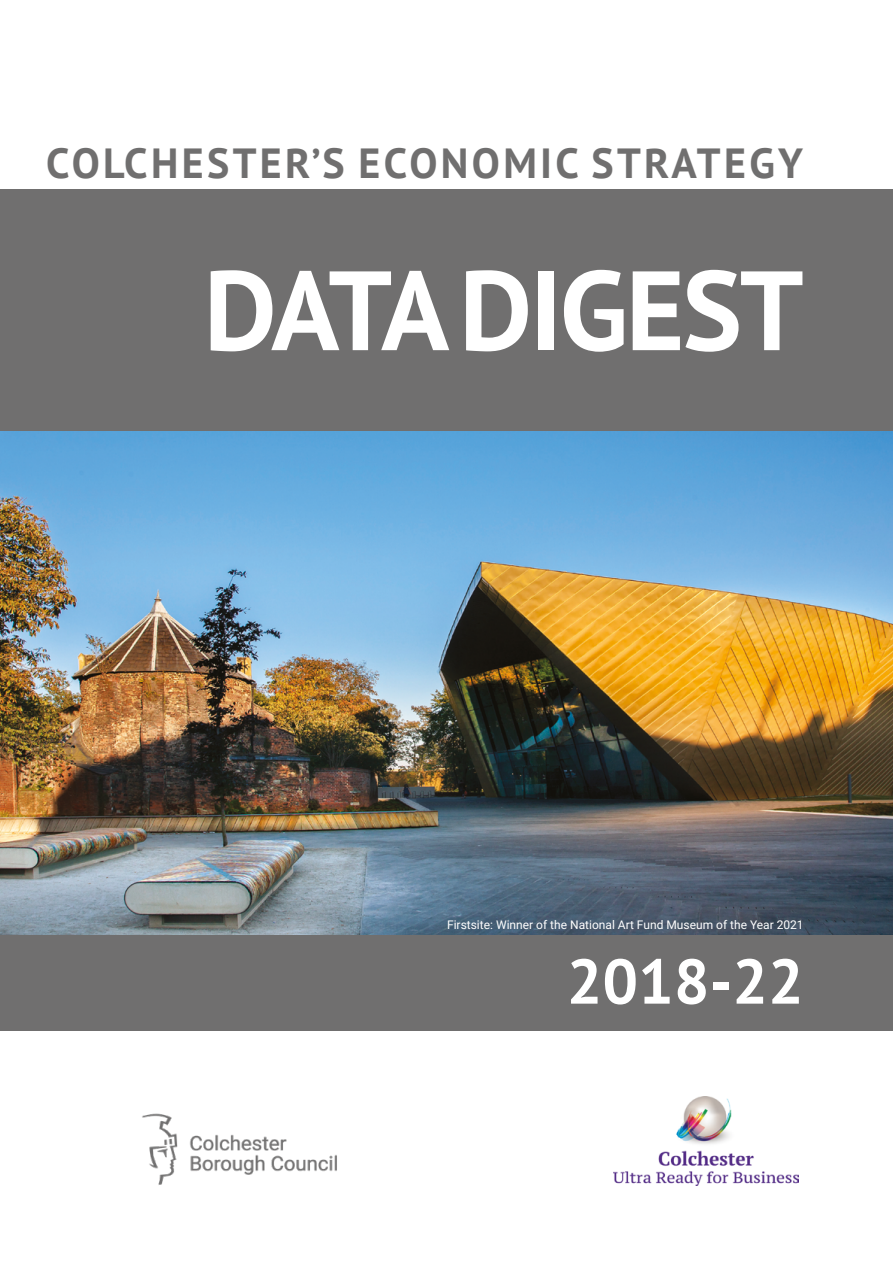
<style>
.page{position:relative;width:893px;height:1263px;background:#fff}
.page>*{position:absolute;margin:0;border:0;box-sizing:border-box;transform-origin:0 0}
.t1{font:700 112.5px "PT Sans";letter-spacing:-.02em;color:#fff}
.t2{font:700 63px "PT Sans";color:#fff}
.t3{font:700 42px "PT Sans";letter-spacing:.08em;color:#706f6f}
.t4{font:12px "Roboto";color:#fff}
</style>
<div class="page">
<div style="left:0;top:189px;width:893px;height:767px;background:#706f6f"></div>
<img style="left:0;top:431px;width:893px;height:504px">
<div style="left:0;top:935px;width:893px;height:96px;background:#706f6f"></div>
<img style="left:613px;top:1096px;width:185px;height:89px">
<img style="left:142px;top:1113px;width:195px;height:72px">
<p class="t3" style="left:46px;top:135px;width:758px">COLCHESTER’S ECONOMIC STRATEGY</p>
<p class="t1" style="left:204px;top:236px;width:601px">DATA DIGEST</p>
<p class="t4" style="left:447px;top:916px;width:358px">Firstsite: Winner of the National Art Fund Museum of the Year 2021</p>
<p class="t2" style="left:567px;top:940px;width:239px">2018-22</p>
</div>
